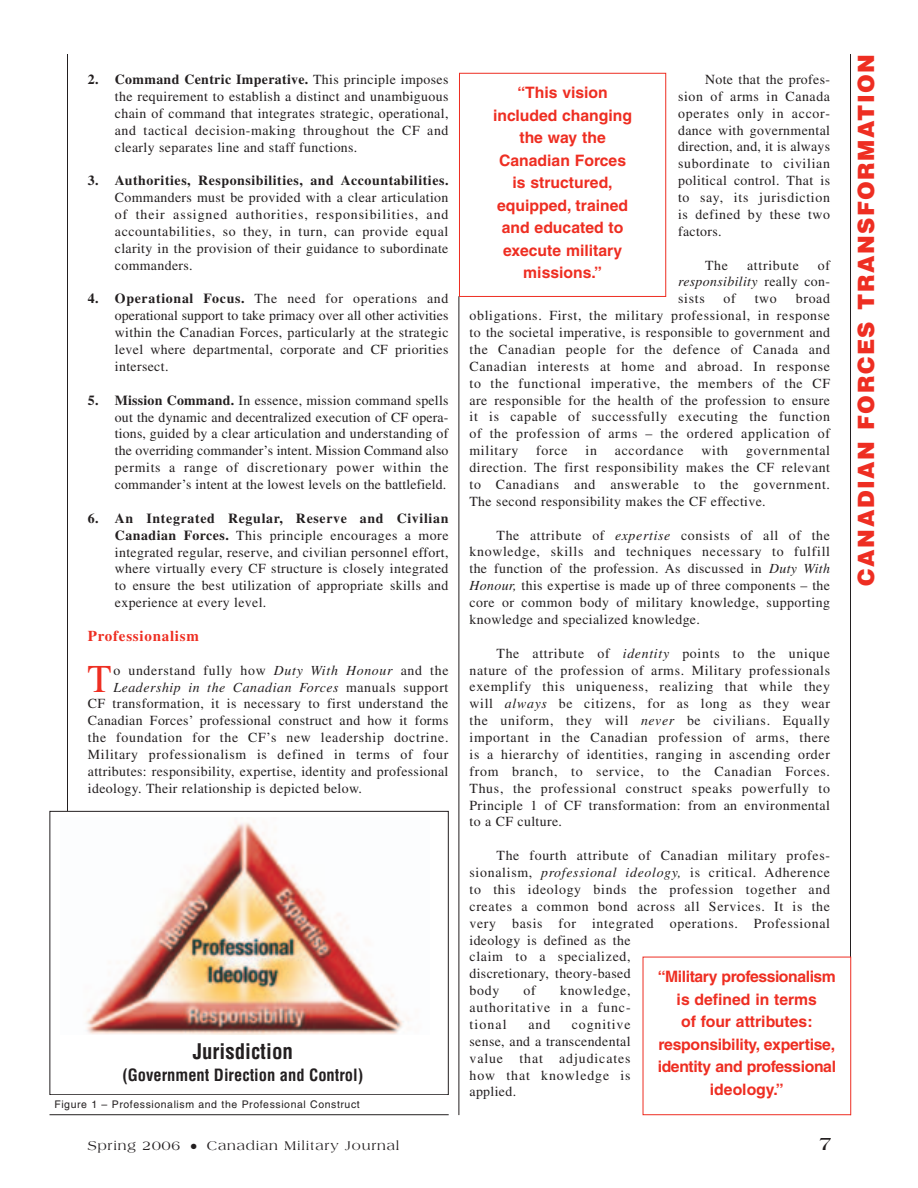
<style>
.page{position:relative;width:918px;height:1188px;background:#fff}
.page>*{position:absolute;margin:0;border:0;box-sizing:border-box;transform-origin:0 0}
.t1{font:39.3px "Times";color:#ee2e22}
.t2{font:900 22.5px "Helvetica";letter-spacing:.065em;color:#ee2e22}
.t3{font:700 condensed 21px "Helvetica";color:#231f20}
.t4{font:700 19.5px "Americana";color:#231f20}
.t5{font:700 condensed 16.5px "Helvetica";color:#231f20}
.t6{font:700 15.75px/22.5px "Helvetica";color:#ee2e22;text-align:center}
.t7{font:700 15px "Times";letter-spacing:.05em;color:#ee2e22}
.t8{font:13.8px/16.8px "Times";letter-spacing:.03em;color:#231f20;text-align:justify}
.t9{font:13.8px/16.8px "Times";letter-spacing:.05em;color:#231f20}
.t10{font:700 13.8px "Times";letter-spacing:.04em;color:#231f20}
.t11{font:italic 13.8px "Times";letter-spacing:.04em;color:#231f20}
.t12{font:13.5px "Americana";letter-spacing:.065em;color:#231f20}
.t13{font:10.5px "Helvetica";letter-spacing:.055em;color:#231f20}
.s1{font-weight:700}
.s2{font-style:italic}
.s3{font-style:normal}
</style>
<div class="page">
<hr style="left:850px;top:54px;width:1px;height:1061px;background:#231f20">
<hr style="left:67px;top:54px;width:1px;height:1012px;background:#231f20">
<hr style="left:459px;top:296px;width:1px;height:819px;background:#231f20">
<div style="left:459px;top:73px;width:207px;height:224px;border:1px solid #ee2e22"></div>
<div style="left:643px;top:957px;width:208px;height:158px;border:1px solid #ee2e22"></div>
<div style="left:50px;top:811px;width:398px;height:284px;background:#fff"></div>
<div style="left:50px;top:811px;width:399px;height:284px;border:1px solid #231f20"></div>
<img style="left:86px;top:820px;width:323px;height:215px">
<hr style="left:50px;top:1114px;width:399px;height:1px;background:#231f20">
<p class="t8" style="left:115px;top:72px;width:335px;text-indent:-27px"><span class="s1">2. Command Centric Imperative.</span> This principle imposes the requirement to establish a distinct and unambiguous chain of command that integrates strategic, operational, and tactical decision-making throughout the CF and clearly separates line and staff functions.</p>
<p class="t10" style="left:88px;top:176px;width:362px">3. Authorities, Responsibilities, and Accountabilities.</p>
<p class="t8" style="left:115px;top:190px;width:335px">Commanders must be provided with a clear articulation of their assigned authorities, responsibilities, and accountabilities, so they, in turn, can provide equal clarity in the provision of their guidance to subordinate commanders.</p>
<p class="t8" style="left:115px;top:292px;width:335px;text-indent:-27px"><span class="s1">4. Operational Focus.</span> The need for operations and operational support to take primacy over all other activities within the Canadian Forces, particularly at the strategic level where departmental, corporate and CF priorities intersect.</p>
<p class="t8" style="left:115px;top:393px;width:335px;text-indent:-27px"><span class="s1">5. Mission Command.</span> In essence, mission command spells out the dynamic and decentralized execution of CF opera&shy;tions, guided by a clear articulation and understanding of the overriding commander’s intent. Mission Command also permits a range of discretionary power within the commander’s intent at the lowest levels on the battlefield.</p>
<p class="t8" style="left:115px;top:511px;width:335px;text-indent:-27px"><span class="s1">6. An Integrated Regular, Reserve and Civilian Canadian Forces.</span> This principle encourages a more integrated regular, reserve, and civilian personnel effort, where virtually every CF structure is closely integrated to ensure the best utilization of appropriate skills and experience at every level.</p>
<p class="t7" style="left:88px;top:630px;width:113px">Professionalism</p>
<h1 class="t1" style="left:88px;top:664px;width:26px">T</h1>
<p class="t9" style="left:113px;top:663px;width:337px">o understand fully how <span class="s2">Duty With Honour</span> and the</p>
<p class="t11" style="left:113px;top:682px;width:337px">Leadership in the Canadian Forces <span class="s3">manuals support</span></p>
<p class="t8" style="left:88px;top:697px;width:362px">CF transformation, it is necessary to first understand the</p>
<p class="t8" style="left:88px;top:714px;width:362px">Canadian Forces’ professional construct and how it forms</p>
<p class="t9" style="left:88px;top:730px;width:362px">the foundation for the CF’s new leadership doctrine.</p>
<p class="t9" style="left:88px;top:747px;width:362px">Military professionalism is defined in terms of four</p>
<p class="t8" style="left:88px;top:764px;width:362px">attributes: responsibility, expertise, identity and professional</p>
<p class="t8" style="left:88px;top:781px;width:276px">ideology. Their relationship is depicted below.</p>
<h3 class="t3" style="left:193px;top:1044px;width:102px">Jurisdiction</h3>
<p class="t5" style="left:122px;top:1069px;width:242px">(Government Direction and Control)</p>
<p class="t13" style="left:54px;top:1100px;width:307px">Figure 1 – Professionalism and the Professional Construct</p>
<p class="t8" style="left:678px;top:72px;width:153px;text-indent:27px">Note that the profes&shy;sion of arms in Canada operates only in accor&shy;dance with governmental direction, and, it is always subordinate to civilian political control. That is to say, its jurisdiction is defined by these two factors.</p>
<p class="t8" style="left:705px;top:258px;width:24px">The</p>
<p class="t9" style="left:747px;top:258px;width:53px">attribute</p>
<p class="t6" style="left:493px;top:83px;width:141px">“This vision included changing the way the<br>Canadian Forces is structured, equipped, trained and educated to execute military missions.”</p>
<p class="t8" style="left:678px;top:258px;width:153px;text-indent:140px">of <span class="s2">responsibility</span> really con&shy;sists</p>
<p class="t8" style="left:470px;top:292px;width:362px;text-indent:326px">broad obligations. First, the military professional, in response to the societal imperative, is responsible to government and the Canadian people for the defence of Canada and Canadian interests at home and abroad. In response to the functional imperative, the members of the CF are responsible for the health of the profession to ensure it is capable of successfully executing the function of the profession of arms – the ordered application of military</p>
<p class="t8" style="left:724px;top:292px;width:14px">of</p>
<p class="t8" style="left:755px;top:292px;width:24px">two</p>
<p class="t8" style="left:470px;top:443px;width:362px;text-indent:277px">governmental direction. The first responsibility makes the CF relevant to Canadians and answerable to the government.<br>The second responsibility makes the CF effective.</p>
<p class="t8" style="left:469px;top:528px;width:362px;text-indent:27px">The attribute of <span class="s2">expertise</span> consists of all of the knowledge, skills and techniques necessary to fulfill the function of the profession. As discussed in <span class="s2">Duty With Honour,</span> this expertise is made up of three components – the core or common body of military knowledge, supporting knowledge and specialized knowledge.</p>
<p class="t8" style="left:469px;top:646px;width:362px;text-indent:27px">The attribute of <span class="s2">identity</span> points to the unique nature of the profession of arms. Military professionals exemplify this uniqueness, realizing that while they will <span class="s2">always</span> be citizens, for as long as they wear the uniform, they will <span class="s2">never</span> be civilians. Equally important in the Canadian profession of arms, there is a hierarchy of identities, ranging in ascending order from branch, to service, to the Canadian Forces.<br>Thus, the professional construct speaks powerfully to Principle 1 of CF transformation: from an environmental to a CF culture.</p>
<p class="t9" style="left:469px;top:848px;width:362px;text-indent:27px">The fourth attribute of Canadian military profes&shy;sionalism, <span class="s2">professional ideology,</span> is critical. Adherence to this ideology binds the profession together and creates a common bond across all Services. It is the very basis for integrated operations. Professional ideology is defined as the<br>claim to a specialized,<br>discretionary, theory-based<br>body</p>
<p class="t8" style="left:536px;top:443px;width:33px">force</p>
<p class="t8" style="left:585px;top:443px;width:13px">in</p>
<p class="t9" style="left:615px;top:443px;width:70px">accordance</p>
<p class="t8" style="left:701px;top:443px;width:28px">with</p>
<p class="t6" style="left:658px;top:967px;width:180px">“Military professionalism is defined in terms<br>of four attributes: responsibility, expertise, identity and professional ideology.”</p>
<p class="t8" style="left:469px;top:983px;width:163px;text-indent:91px">knowledge, authoritative in a func&shy;tional</p>
<p class="t8" style="left:524px;top:983px;width:14px">of</p>
<p class="t8" style="left:469px;top:1017px;width:163px;text-indent:102px">cognitive sense, and a transcendental value that adjudicates how that knowledge is applied.</p>
<p class="t8" style="left:529px;top:1017px;width:23px">and</p>
<p class="t12" style="left:88px;top:1140px;width:313px">Spring 2006 ● Canadian Military Journal</p>
<h3 class="t4" style="left:819px;top:1135px;width:14px">7</h3>
<h2 class="t2" style="left:858px;top:586px;width:533px;rotate:-90deg">CANADIAN FORCES TRANSFORMATION</h2>
</div>
